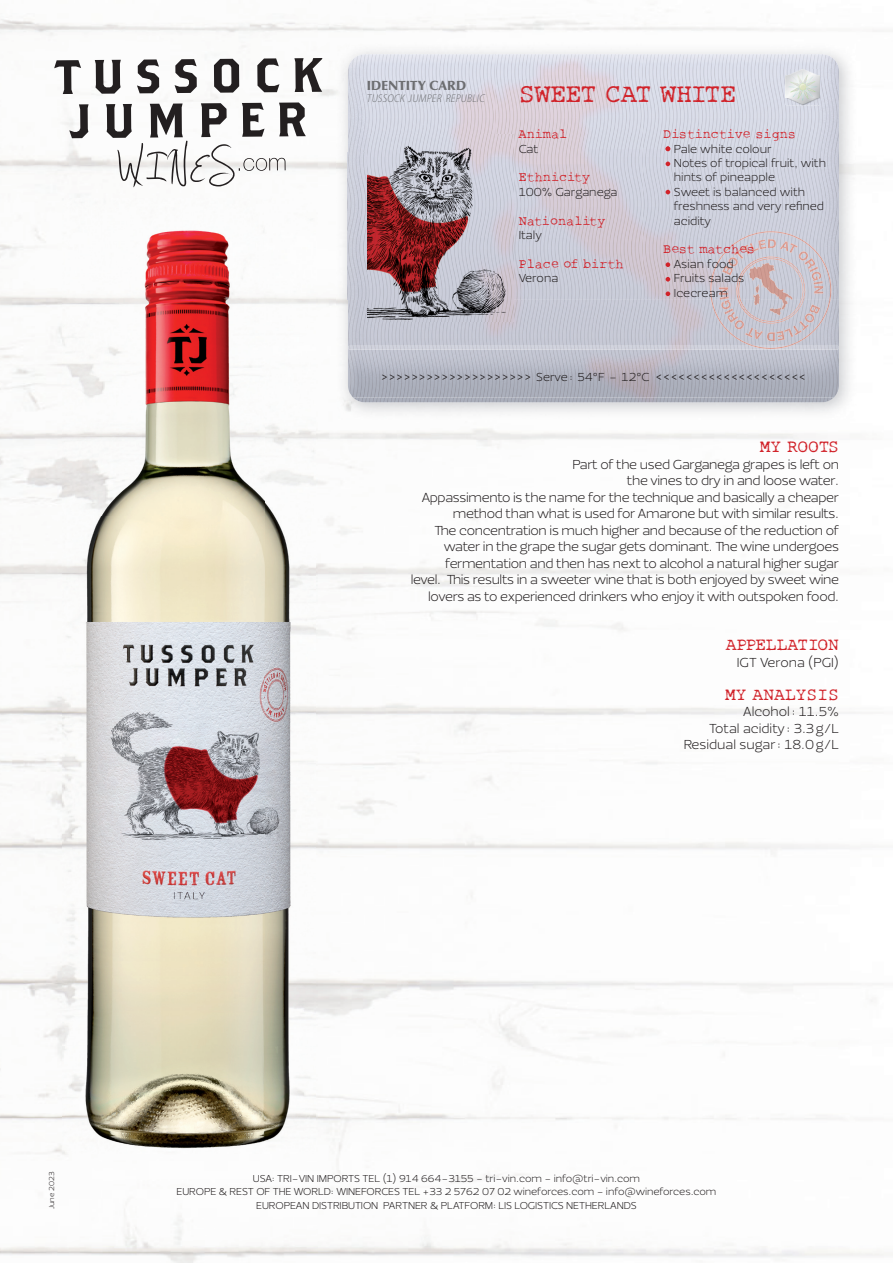
<style>
.page{position:relative;width:893px;height:1263px;background:#fff}
.page>*{position:absolute;margin:0;border:0;box-sizing:border-box;transform-origin:0 0}
.t1{font:27px "Rough Typewriter";letter-spacing:-.02em;color:#d1232a}
.t2{font:18px "Rough Typewriter";color:#d1232a}
.t3{font:300 14.7px "DIN Pro";color:#231f20}
.t4{font:300 13.5px/16.5px "Ezzo";letter-spacing:-.025em;color:#231f20;text-align:right}
.t5{font:300 13.5px/16.5px "Ezzo";color:#231f20;text-align:right}
.t6{font:13.5px "Rough Typewriter";color:#d1232a}
.t7{font:900 13.2px "Optima LT Std";color:#6c6d70}
.t8{font:300 12px/14.4px "Ezzo";color:#231f20}
.t9{font:italic 300 semi-condensed 11.25px "Myriad Pro";letter-spacing:.02em;color:#6c6d70}
.t10{font:300 10.35px/13.5px "Ezzo";letter-spacing:-.01em;color:#231f20;text-align:center}
.t11{font:300 7.35px "Ezzo";letter-spacing:-.01em;color:#231f20}
.s1{font-family:"Ezzo";font-size:12px}
</style>
<div class="page">
<img style="left:805px;top:45px;width:51px;height:373px">
<img style="left:337px;top:378px;width:468px;height:41px">
<img style="left:337px;top:84px;width:11px;height:294px">
<svg style="left:353px;top:398px;width:5px;height:3px"></svg>
<img style="left:495px;top:54px;width:344px;height:245px">
<img style="left:348px;top:299px;width:490px;height:91px">
<img style="left:348px;top:54px;width:147px;height:98px">
<img style="left:348px;top:152px;width:20px;height:148px">
<img style="left:62px;top:199px;width:253px;height:954px">
<img style="left:368px;top:134px;width:145px;height:187px">
<img style="left:349px;top:346px;width:489px;height:3px">
<img style="left:702px;top:231px;width:137px;height:115px">
<img style="left:751px;top:346px;width:39px;height:3px">
<svg style="left:54px;top:60px;width:27px;height:34px"></svg>
<svg style="left:95px;top:60px;width:26px;height:34px"></svg>
<svg style="left:137px;top:59px;width:22px;height:34px"></svg>
<svg style="left:175px;top:59px;width:22px;height:34px"></svg>
<svg style="left:214px;top:59px;width:25px;height:34px"></svg>
<svg style="left:257px;top:58px;width:22px;height:34px"></svg>
<svg style="left:294px;top:58px;width:29px;height:34px"></svg>
<svg style="left:69px;top:104px;width:20px;height:34px"></svg>
<svg style="left:106px;top:102px;width:200px;height:85px"></svg>
<svg style="left:719px;top:239px;width:104px;height:102px;background:#cbc1c9"></svg>
<img style="left:819px;top:70px;width:1px;height:35px">
<img style="left:786px;top:69px;width:33px;height:1px">
<img style="left:786px;top:70px;width:33px;height:35px">
<svg style="left:786px;top:76px;width:1px;height:29px"></svg>
<svg style="left:666px;top:162px;width:4px;height:4px"></svg>
<svg style="left:666px;top:291px;width:4px;height:5px"></svg>
<svg style="left:666px;top:277px;width:4px;height:5px"></svg>
<svg style="left:666px;top:262px;width:4px;height:5px"></svg>
<svg style="left:666px;top:146px;width:4px;height:5px"></svg>
<svg style="left:666px;top:190px;width:4px;height:4px"></svg>
<svg style="left:447px;top:575px;width:13px;height:9px"></svg>
<p class="t7" style="left:367px;top:78px;width:101px">IDENTITY CARD</p>
<p class="t9" style="left:367px;top:91px;width:119px">TUSSOCK JUMPER REPUBLIC</p>
<h1 class="t1" style="left:519px;top:78px;width:220px">SWEET CAT WHITE</h1>
<p class="t6" style="left:519px;top:126px;width:50px">Animal</p>
<p class="t8" style="left:519px;top:141px;width:21px">Cat</p>
<p class="t6" style="left:519px;top:170px;width:73px">Ethnicity</p>
<p class="t8" style="left:519px;top:185px;width:100px">100% Garganega</p>
<p class="t6" style="left:519px;top:213px;width:88px">Nationality</p>
<p class="t8" style="left:519px;top:228px;width:25px">Italy</p>
<p class="t6" style="left:519px;top:256px;width:107px">Place of birth</p>
<p class="t8" style="left:519px;top:271px;width:41px">Verona</p>
<p class="t6" style="left:663px;top:126px;width:134px">Distinctive signs</p>
<p class="t8" style="left:674px;top:141px;width:154px">Pale white colour<br>Notes of tropical fruit, with hints of pineapple<br>Sweet is balanced with freshness and very refined acidity</p>
<p class="t6" style="left:663px;top:242px;width:93px">Best matches</p>
<p class="t8" style="left:674px;top:257px;width:72px">Asian food<br>Fruits salads<br>Icecream</p>
<p class="t3" style="left:381px;top:365px;width:427px">&gt;&gt;&gt;&gt;&gt;&gt;&gt;&gt;&gt;&gt;&gt;&gt;&gt;&gt;&gt;&gt;&gt;&gt;&gt;&gt; <span class="s1">Serve : 54°F - 12°C</span> &lt;&lt;&lt;&lt;&lt;&lt;&lt;&lt;&lt;&lt;&lt;&lt;&lt;&lt;&lt;&lt;&lt;&lt;&lt;&lt;</p>
<h2 class="t2" style="left:760px;top:437px;width:81px">MY ROOTS</h2>
<p class="t4" style="left:572px;top:456px;width:268px">Part of the used Garganega grapes is left on</p>
<p class="t4" style="left:627px;top:473px;width:213px">the vines to dry in and loose water.</p>
<p class="t4" style="left:422px;top:489px;width:419px">Appassimento is the name for the technique and basically a cheaper</p>
<p class="t4" style="left:453px;top:506px;width:388px">method than what is used for Amarone but with similar results.</p>
<p class="t4" style="left:449px;top:522px;width:392px">e concentration is much higher and because of the reduction of</p>
<p class="t4" style="left:444px;top:539px;width:270px">water in the grape the sugar gets dominant.</p>
<p class="t4" style="left:445px;top:539px;width:395px">e wine undergoes<br>fermentation and then has next to alcohol a natural higher sugar</p>
<p class="t4" style="left:411px;top:572px;width:32px">level.</p>
<p class="t4" style="left:428px;top:572px;width:412px">is results in a sweeter wine that is both enjoyed by sweet wine lovers as to experienced drinkers who enjoy it with outspoken food.</p>
<h2 class="t2" style="left:726px;top:635px;width:115px">APPELLATION</h2>
<p class="t5" style="left:737px;top:654px;width:104px">IGT Verona (PGI)</p>
<h2 class="t2" style="left:725px;top:684px;width:115px">MY ANALYSIS</h2>
<p class="t5" style="left:684px;top:704px;width:157px">Alcohol : 11.5%<br>Total acidity : 3.3 g/L<br>Residual sugar : 18.0 g/L</p>
<p class="t11" style="left:47px;top:1209px;width:39px;rotate:-90deg">June 2023</p>
<p class="t10" style="left:177px;top:1172px;width:541px">USA: TRI-VIN IMPORTS TEL (1) 914 664-3155 - tri-vin.com - info@tri-vin.com<br>EUROPE &amp; REST OF THE WORLD: WINEFORCES TEL +33 2 5762 07 02 wineforces.com - info@wineforces.com<br>EUROPEAN DISTRIBUTION PARTNER &amp; PLATFORM: LIS LOGISTICS NETHERLANDS</p>
</div>
